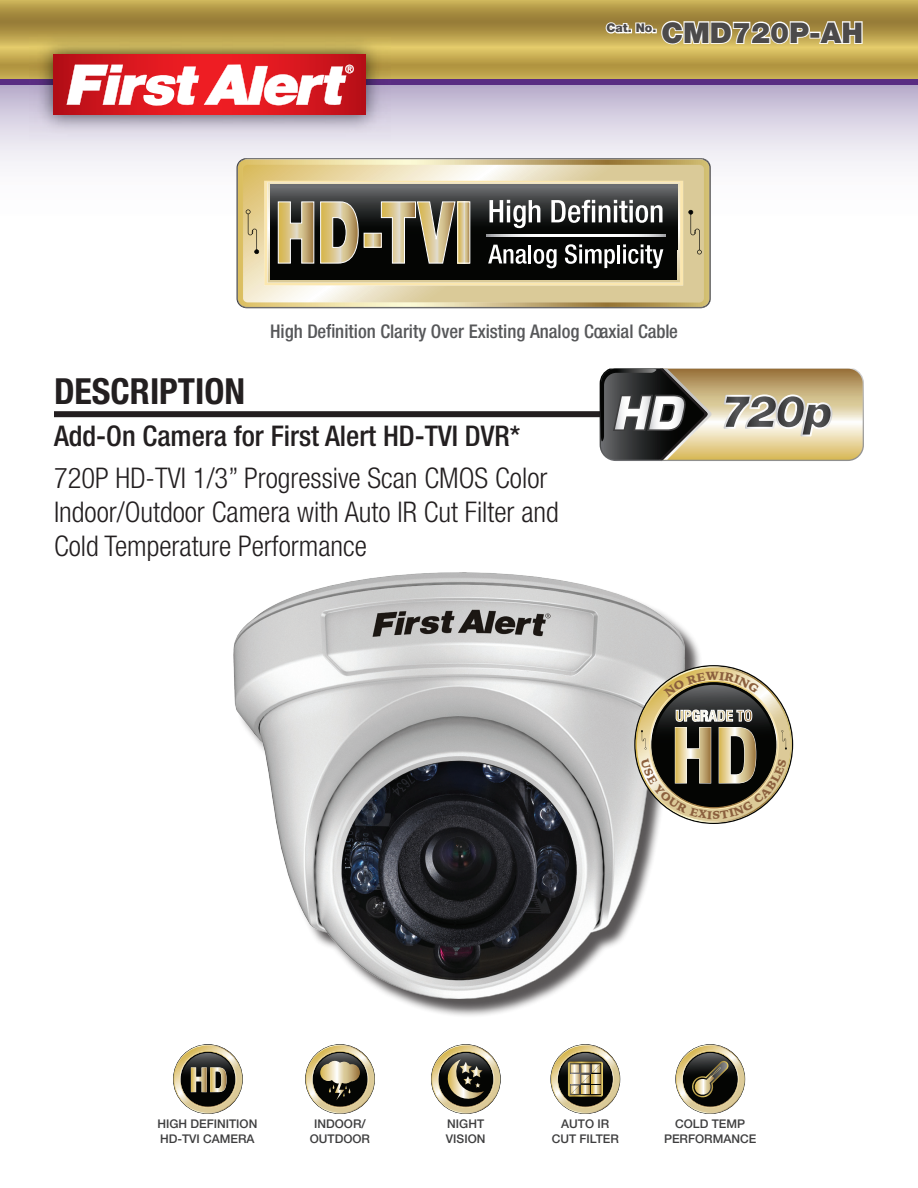
<style>
.page{position:relative;width:918px;height:1188px;background:#fff}
.page>*{position:absolute;margin:0;border:0;box-sizing:border-box;transform-origin:0 0}
.t1{font:700 condensed 36px "Helvetica Neue LT Std";color:#231f20}
.t2{font:300 condensed 28.5px/34.2px "Helvetica Neue LT Std";color:#231f20}
.t3{font:500 condensed 28.5px "Helvetica Neue LT Std";color:#231f20}
.t4{font:900 28.5px "Helvetica Neue LT Std";color:#4c4a4a}
.t5{font:500 condensed 18.9px "Helvetica Neue LT Std";color:#57585a}
.t6{font:500 12px/14.4px "Helvetica Neue LT Std";color:#3e3e3f;text-align:center}
.t7{font:900 12px "Helvetica Neue LT Std";color:#4c4a4a}
</style>
<div class="page">
<div style="left:54px;top:411px;width:598px;height:6px;background:#231f20"></div>
<div style="left:236px;top:574px;width:467px;height:444px;background:#231f20;opacity:.75"></div>
<img style="left:234px;top:572px;width:450px;height:427px">
<img style="left:0;top:84px;width:918px;height:177px">
<div style="left:0;top:16px;width:918px;height:68px;background:#592c82"></div>
<svg style="left:0;top:0;width:918px;height:79px;background:#b69c49"></svg>
<img style="left:29px;top:31px;width:362px;height:109px">
<svg style="left:54px;top:55px;width:311px;height:60px;background:#d3161e"></svg>
<svg style="left:67px;top:65px;width:287px;height:41px"></svg>
<svg style="left:605px;top:13px;width:206px;height:40px;background:#cab678"></svg>
<div style="left:810px;top:32px;width:11px;height:7px;border:2px solid #fff"></div>
<svg style="left:818px;top:13px;width:46px;height:33px;background:#c5b37d"></svg>
<svg style="left:600px;top:369px;width:264px;height:92px;background:#a0947a"></svg>
<svg style="left:173px;top:1044px;width:70px;height:70px"></svg>
<svg style="left:305px;top:1044px;width:70px;height:70px"></svg>
<svg style="left:431px;top:1044px;width:70px;height:70px"></svg>
<svg style="left:550px;top:1044px;width:70px;height:70px"></svg>
<svg style="left:675px;top:1044px;width:70px;height:70px"></svg>
<svg style="left:238px;top:159px;width:473px;height:149px;background:#938a71"></svg>
<svg style="left:326px;top:324px;width:8px;height:14px"></svg>
<svg style="left:634px;top:665px;width:159px;height:159px;background:#958e79"></svg>
<p class="t7" style="left:606px;top:21px;width:52px">Cat. No.</p>
<p class="t4" style="left:661px;top:16px;width:203px">CMD720P-AH</p>
<p class="t5" style="left:270px;top:320px;width:409px">High De nition Clarity Over Existing Analog Coaxial Cable</p>
<p class="t1" style="left:54px;top:370px;width:193px">DESCRIPTION</p>
<p class="t3" style="left:54px;top:419px;width:468px">Add-On Camera for First Alert HD-TVI DVR*</p>
<p class="t2" style="left:54px;top:460px;width:506px">720P HD-TVI 1/3” Progressive Scan CMOS Color<br>Indoor/Outdoor Camera with Auto IR Cut Filter and<br>Cold Temperature Performance</p>
<p class="t6" style="left:157px;top:1117px;width:102px;text-align:left">HIGH DEFINITION<br>HD-TVI CAMERA</p>
<p class="t6" style="left:310px;top:1117px;width:62px">INDOOR/<br>OUTDOOR</p>
<p class="t6" style="left:446px;top:1117px;width:41px;text-align:left">NIGHT<br>VISION</p>
<p class="t6" style="left:552px;top:1117px;width:69px">AUTO IR<br>CUT FILTER</p>
<p class="t6" style="left:664px;top:1117px;width:94px">COLD TEMP<br>PERFORMANCE</p>
</div>
